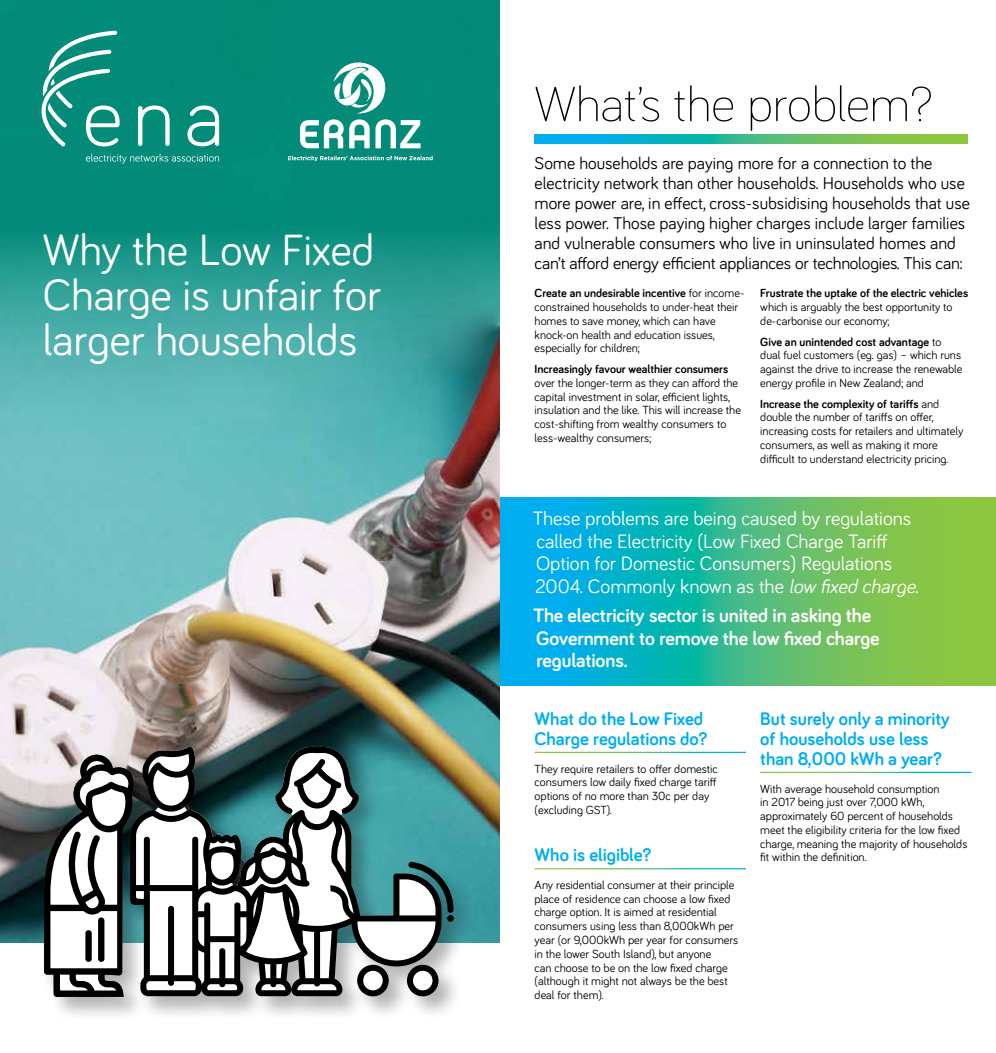
<style>
.page{position:relative;width:996px;height:1053px;background:#fff}
.page>*{position:absolute;margin:0;border:0;box-sizing:border-box;transform-origin:0 0}
.t1{font:300 50px "Bariol";color:#000}
.t2{font:45px/45px "Bariol";color:#fff}
.t3{font:20px/22.5px "Bariol";color:#fff}
.t4{font:700 20px/22.5px "Bariol";letter-spacing:-.005em;color:#fff}
.t5{font:700 18.75px/20px "Bariol";color:#00aeef}
.t6{font:17.5px/20px "Bariol";color:#000}
.t7{font:12.12px/13.8px "Bariol";color:#000}
.t8{font:700 12.12px "Bariol";color:#000}
.s1{font-weight:700}
.s2{font-style:italic}
</style>
<div class="page">
<svg style="left:500px;top:497px;width:495px;height:189px;background:#40ba8e"></svg>
<svg style="left:534px;top:135px;width:433px;height:8px;background:#3fba91"></svg>
<img style="left:0;top:477px;width:500px;height:465px">
<svg style="left:0;top:0;width:500px;height:477px;background:#2b9d93"></svg>
<svg style="left:42px;top:31px;width:177px;height:133px;background:#249a8a"></svg>
<div style="left:40px;top:743px;width:438px;height:278px;background:#000;opacity:.3"></div>
<svg style="left:361px;top:744px;width:74px;height:252px;background:#4ca0a1"></svg>
<svg style="left:361px;top:861px;width:93px;height:105px"></svg>
<svg style="left:360px;top:967px;width:26px;height:26px"></svg>
<div style="left:357px;top:964px;width:32px;height:32px;border:6px solid #000;border-radius:50%"></div>
<svg style="left:410px;top:967px;width:25px;height:26px"></svg>
<div style="left:407px;top:964px;width:31px;height:32px;border:6px solid #000;border-radius:50%"></div>
<svg style="left:130px;top:744px;width:231px;height:252px"></svg>
<svg style="left:44px;top:754px;width:90px;height:242px"></svg>
<svg style="left:288px;top:156px;width:145px;height:5px"></svg>
<svg style="left:300px;top:46px;width:120px;height:102px"></svg>
<h2 class="t2" style="left:43px;top:225px;width:340px">Why the Low Fixed<br>Charge is unfair for larger households</h2>
<h1 class="t1" style="left:534px;top:70px;width:400px">What’s the problem?</h1>
<p class="t6" style="left:534px;top:152px;width:437px">Some households are paying more for a connection to the electricity network than other households. Households who use more power are, in effect, cross-subsidising households that use less power. Those paying higher charges include larger families and vulnerable consumers who live in uninsulated homes and can’t afford energy efficient appliances or technologies. This can:</p>
<p class="t7" style="left:534px;top:285px;width:211px"><span class="s1">Create an undesirable incentive</span> for income&shy;constrained households to under-heat their homes to save money, which can have knock-on health and education issues, especially for children;</p>
<p class="t8" style="left:534px;top:361px;width:195px">Increasingly favour wealthier consumers</p>
<p class="t7" style="left:534px;top:375px;width:208px">over the longer-term as they can afford the capital investment in solar, efficient lights, insulation and the like. This will increase the cost-shifting from wealthy consumers to less-wealthy consumers;</p>
<p class="t8" style="left:760px;top:285px;width:209px">Frustrate the uptake of the electric vehicles</p>
<p class="t7" style="left:760px;top:299px;width:194px">which is arguably the best opportunity to de-carbonise our economy;</p>
<p class="t7" style="left:760px;top:334px;width:204px"><span class="s1">Give an unintended cost advantage</span> to dual fuel customers (eg. gas) – which runs against the drive to increase the renewable energy profile in New Zealand; and</p>
<p class="t7" style="left:760px;top:396px;width:204px"><span class="s1">Increase the complexity of tariffs</span> and double the number of tariffs on offer, increasing costs for retailers and ultimately consumers, as well as making it more difficult to understand electricity pricing.</p>
<h3 class="t3" style="left:533px;top:506px;width:389px">These problems are being caused by regulations called the Electricity (Low Fixed Charge Tariff Option for Domestic Consumers) Regulations 2004. Commonly known as the <span class="s2">low fixed charge</span>.</h3>
<h3 class="t4" style="left:533px;top:603px;width:348px">The electricity sector is united in asking the<br>Government to remove the low fixed charge regulations.</h3>
<h3 class="t5" style="left:534px;top:707px;width:174px">What do the Low Fixed<br>Charge regulations do?</h3>
<p class="t7" style="left:534px;top:761px;width:185px">They require retailers to offer domestic consumers low daily fixed charge tariff options of no more than 30c per day (excluding GST).</p>
<h3 class="t5" style="left:534px;top:844px;width:118px">Who is eligible?</h3>
<p class="t7" style="left:534px;top:877px;width:205px">Any residential consumer at their principle place of residence can choose a low fixed charge option. It is aimed at residential consumers using less than 8,000kWh per year (or 9,000kWh per year for consumers in the lower South Island), but anyone<br>can choose to be on the low fixed charge (although it might not always be the best deal for them).</p>
<h3 class="t5" style="left:760px;top:707px;width:191px">But surely only a minority of households use less than 8,000 kWh a year?</h3>
<p class="t7" style="left:760px;top:781px;width:209px">With average household consumption<br>in 2017 being just over 7,000 kWh, approximately 60 percent of households meet the eligibility criteria for the low fixed charge, meaning the majority of households fit within the definition.</p>
</div>
